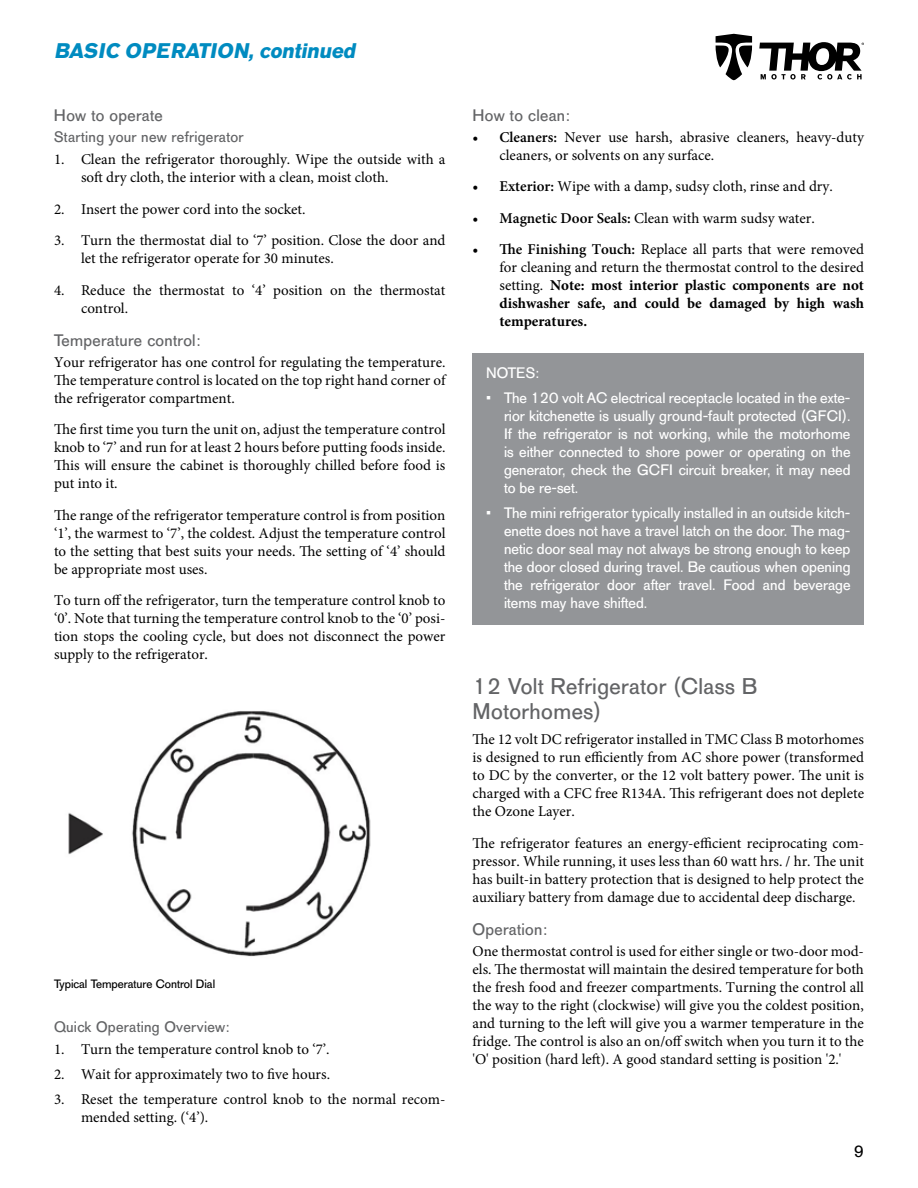
<style>
.page{position:relative;width:918px;height:1188px;background:#fff}
.page>*{position:absolute;margin:0;border:0;box-sizing:border-box;transform-origin:0 0}
.t1{font:22.5px/25.5px "AG Old Face";letter-spacing:.02em;color:#636466}
.t2{font:italic 700 21px "AG Old Face";color:#008bc0}
.t3{font:16.5px "AG Old Face";letter-spacing:.02em;color:#636466}
.t4{font:16.5px "AG Old Face";color:#000}
.t5{font:15px/18px "Minion Pro";color:#000;text-align:justify}
.t6{font:15px/18px "AG Old Face";color:#fff;text-align:justify}
.t7{font:700 15px/18px "Minion Pro";color:#000;text-align:justify}
.t8{font:15px "AG Old Face";letter-spacing:.02em;color:#636466}
.t9{font:12px "AG Old Face";color:#000}
.s1{font-weight:600}
.s2{font-weight:400}
</style>
<div class="page">
<svg style="left:716px;top:34px;width:36px;height:46px"></svg>
<svg style="left:759px;top:42px;width:105px;height:38px"></svg>
<img style="left:68px;top:711px;width:303px;height:246px">
<div style="left:472px;top:353px;width:392px;height:42px;background:#939598"></div>
<div style="left:472px;top:378px;width:392px;height:132px;background:#939598"></div>
<div style="left:472px;top:493px;width:392px;height:132px;background:#939598"></div>
<h2 class="t2" style="left:54px;top:38px;width:307px">BASIC OPERATION, continued</h2>
<p class="t3" style="left:54px;top:105px;width:110px">How to operate</p>
<p class="t8" style="left:54px;top:128px;width:191px">Starting your new refrigerator</p>
<p class="t5" style="left:81px;top:150px;width:366px;text-indent:-27px">1. Clean the refrigerator thoroughly. Wipe the outside with a soft dry cloth, the interior with a clean, moist cloth.</p>
<p class="t5" style="left:54px;top:200px;width:253px">2. Insert the power cord into the socket.</p>
<p class="t5" style="left:81px;top:231px;width:366px;text-indent:-27px">3. Turn the thermostat dial to ‘7’ position. Close the door and let the refrigerator operate for 30 minutes.</p>
<p class="t5" style="left:81px;top:281px;width:366px;text-indent:-27px">4. Reduce the thermostat to ‘4’ position on the thermostat control.</p>
<p class="t3" style="left:54px;top:330px;width:148px">Temperature control:</p>
<p class="t5" style="left:54px;top:353px;width:393px">Your refrigerator has one control for regulating the temperature.<br>The temperature control is located on the top right hand corner of the refrigerator compartment.</p>
<p class="t5" style="left:54px;top:421px;width:393px">The first time you turn the unit on, adjust the temperature control knob to ‘7’ and run for at least 2 hours before putting foods inside.<br>This will ensure the cabinet is thoroughly chilled before food is put into it.</p>
<p class="t5" style="left:54px;top:506px;width:393px">The range of the refrigerator temperature control is from position ‘1’, the warmest to ‘7’, the coldest. Adjust the temperature control to the setting that best suits your needs. The setting of ‘4’ should be appropriate most uses.</p>
<p class="t5" style="left:54px;top:592px;width:393px">To turn off the refrigerator, turn the temperature control knob to ‘0’. Note that turning the temperature control knob to the ‘0’ posi&shy;tion stops the cooling cycle, but does not disconnect the power supply to the refrigerator.</p>
<p class="t9" style="left:54px;top:977px;width:163px">Typical Temperature Control Dial</p>
<p class="t8" style="left:54px;top:1018px;width:177px">Quick Operating Overview:</p>
<p class="t5" style="left:54px;top:1041px;width:277px">1. Turn the temperature control knob to ‘7’.</p>
<p class="t5" style="left:54px;top:1065px;width:278px">2. Wait for approximately two to five hours.</p>
<p class="t5" style="left:81px;top:1090px;width:366px;text-indent:-27px">3. Reset the temperature control knob to the normal recom&shy;mended setting. (‘4’).</p>
<p class="t3" style="left:472px;top:105px;width:99px">How to clean:</p>
<p class="t5" style="left:500px;top:128px;width:366px;text-indent:-27px"><span class="s1">• Cleaners:</span> Never use harsh, abrasive cleaners, heavy-duty cleaners, or solvents on any surface.</p>
<p class="t5" style="left:472px;top:178px;width:362px"><span class="s1">• Exterior:</span> Wipe with a damp, sudsy cloth, rinse and dry.</p>
<p class="t5" style="left:472px;top:209px;width:344px"><span class="s1">• Magnetic Door Seals:</span> Clean with warm sudsy water.</p>
<p class="t7" style="left:500px;top:240px;width:366px;text-indent:-27px"><span class="s1">• The Finishing Touch:</span> <span class="s2">Replace all parts that were removed for cleaning and return the thermostat control to the desired setting.</span> Note: most interior plastic components are not dishwasher safe, and could be damaged by high wash temperatures.</p>
<p class="t6" style="left:486px;top:364px;width:55px">NOTES:</p>
<p class="t6" style="left:504px;top:389px;width:348px;text-indent:-18px">• The 120 volt AC electrical receptacle located in the exte&shy;rior kitchenette is usually ground-fault protected (GFCI).<br>If the refrigerator is not working, while the motorhome is either connected to shore power or operating on the generator, check the GCFI circuit breaker, it may need to be re-set.</p>
<p class="t6" style="left:504px;top:504px;width:348px;text-indent:-18px">• The mini refrigerator typically installed in an outside kitch&shy;enette does not have a travel latch on the door. The mag&shy;netic door seal may not always be strong enough to keep the door closed during travel. Be cautious when opening the refrigerator door after travel. Food and beverage items may have shifted.</p>
<h1 class="t1" style="left:472px;top:674px;width:286px">12 Volt Refrigerator (Class B<br>Motorhomes)</h1>
<p class="t5" style="left:472px;top:730px;width:393px">The 12 volt DC refrigerator installed in TMC Class B motorhomes is designed to run efficiently from AC shore power (transformed to DC by the converter, or the 12 volt battery power. The unit is charged with a CFC free R134A. This refrigerant does not deplete the Ozone Layer.</p>
<p class="t5" style="left:472px;top:834px;width:393px">The refrigerator features an energy-efficient reciprocating com&shy;pressor. While running, it uses less than 60 watt hrs. / hr. The unit has built-in battery protection that is designed to help protect the auxiliary battery from damage due to accidental deep discharge.</p>
<p class="t3" style="left:472px;top:919px;width:76px">Operation:</p>
<p class="t5" style="left:472px;top:942px;width:393px">One thermostat control is used for either single or two-door mod&shy;els. The thermostat will maintain the desired temperature for both the fresh food and freezer compartments. Turning the control all the way to the right (clockwise) will give you the coldest position, and turning to the left will give you a warmer temperature in the fridge. The control is also an on/off switch when you turn it to the 'O' position (hard left). A good standard setting is position '2.'</p>
<p class="t4" style="left:854px;top:1141px;width:12px">9</p>
</div>
